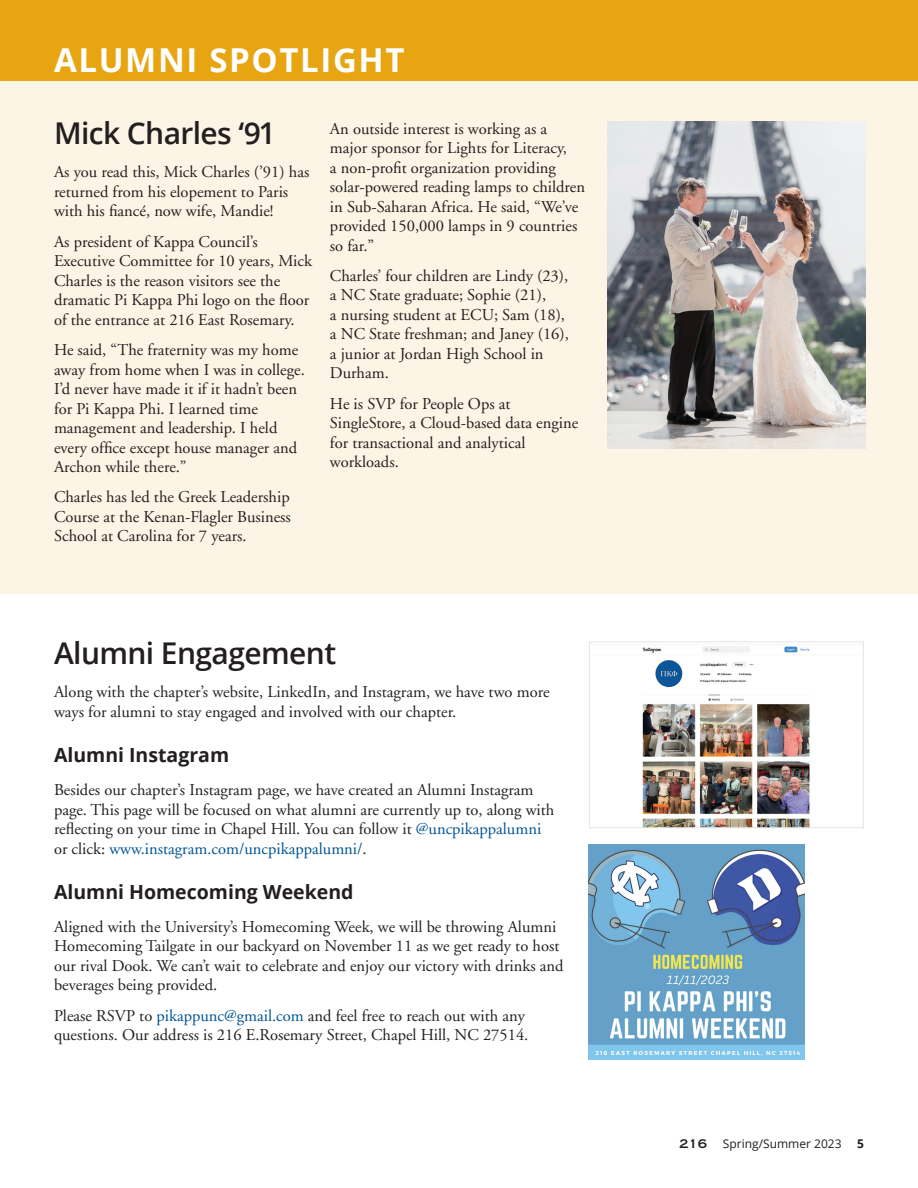
<style>
.page{position:relative;width:918px;height:1188px;background:#fff}
.page>*{position:absolute;margin:0;border:0;box-sizing:border-box;transform-origin:0 0}
.t1{font:700 33px "Open Sans";letter-spacing:.05em;color:#fff}
.t2{font:600 30px "Open Sans";letter-spacing:-.02em;color:#231f20}
.t3{font:700 19.5px "Open Sans";color:#231f20}
.t4{font:16.5px/19.5px "Adobe Garamond";color:#231f20}
.t5{font:12px "Open Sans";color:#231f20}
.t6{font:12px "Copperplate Thirty One AB";color:#231f20}
.t7{font:700 12px "Open Sans";color:#231f20}
.s1{color:#005595}
</style>
<div class="page">
<img style="left:642px;top:646px;width:168px;height:180px">
<div style="left:589px;top:641px;width:275px;height:187px;border:1px solid #e6e7e9"></div>
<img style="left:589px;top:844px;width:215px;height:215px">
<div style="left:0;top:0;width:918px;height:594px;background:#fcf4e4"></div>
<div style="left:0;top:0;width:918px;height:81px;background:#e7a512"></div>
<img style="left:608px;top:122px;width:258px;height:326px">
<h1 class="t1" style="left:54px;top:37px;width:352px">ALUMNI SPOTLIGHT</h1>
<h2 class="t2" style="left:54px;top:113px;width:221px">Mick Charles ‘91</h2>
<p class="t4" style="left:54px;top:163px;width:257px">As you read this, Mick Charles (’91) has returned from his elopement to Paris with his fiancé, now wife, Mandie!</p>
<p class="t4" style="left:54px;top:232px;width:259px">As president of Kappa Council’s Executive Committee for 10 years, Mick Charles is the reason visitors see the dramatic Pi Kappa Phi logo on the floor of the entrance at 216 East Rosemary.</p>
<p class="t4" style="left:54px;top:341px;width:252px">He said, “The fraternity was my home away from home when I was in college.<br>I’d never have made it if it hadn’t been for Pi Kappa Phi. I learned time management and leadership. I held every office except house manager and Archon while there.”</p>
<p class="t4" style="left:54px;top:488px;width:238px;text-align:justify">Charles has led the Greek Leadership Course at the Kenan-Flagler Business School at Carolina for 7 years.</p>
<p class="t4" style="left:330px;top:119px;width:257px">An outside interest is working as a major sponsor for Lights for Literacy,<br>a non-profit organization providing solar-powered reading lamps to children in Sub-Saharan Africa. He said, “We’ve provided 150,000 lamps in 9 countries so far.”</p>
<p class="t4" style="left:330px;top:266px;width:240px">Charles’ four children are Lindy (23), a NC State graduate; Sophie (21),<br>a nursing student at ECU; Sam (18), a NC State freshman; and Janey (16), a junior at Jordan High School in<br>Durham.</p>
<p class="t4" style="left:330px;top:394px;width:250px">He is SVP for People Ops at<br>SingleStore, a Cloud-based data engine for transactional and analytical workloads.</p>
<h2 class="t2" style="left:54px;top:633px;width:284px">Alumni Engagement</h2>
<p class="t4" style="left:54px;top:683px;width:497px">Along with the chapter’s website, LinkedIn, and Instagram, we have two more ways for alumni to stay engaged and involved with our chapter.</p>
<p class="t3" style="left:54px;top:741px;width:177px">Alumni Instagram</p>
<p class="t4" style="left:54px;top:780px;width:502px">Besides our chapter’s Instagram page, we have created an Alumni Instagram page. This page will be focused on what alumni are currently up to, along with reflecting on your time in Chapel Hill. You can follow it <span class="s1">@uncpikappalumni </span>or click: <span class="s1">www.instagram.com/uncpikappalumni/</span>.</p>
<p class="t3" style="left:54px;top:878px;width:301px">Alumni Homecoming Weekend</p>
<p class="t4" style="left:54px;top:917px;width:511px">Aligned with the University’s Homecoming Week, we will be throwing Alumni Homecoming Tailgate in our backyard on November 11 as we get ready to host our rival Dook. We can’t wait to celebrate and enjoy our victory with drinks and beverages being provided.</p>
<p class="t4" style="left:54px;top:1006px;width:476px">Please RSVP to <span class="s1">pikappunc@gmail.com</span> and feel free to reach out with any questions. Our address is 216 E.Rosemary Street, Chapel Hill, NC 27514.</p>
<p class="t6" style="left:679px;top:1137px;width:30px">216</p>
<p class="t5" style="left:723px;top:1136px;width:120px">Spring/Summer 2023</p>
<p class="t7" style="left:857px;top:1136px;width:8px">5</p>
</div>
